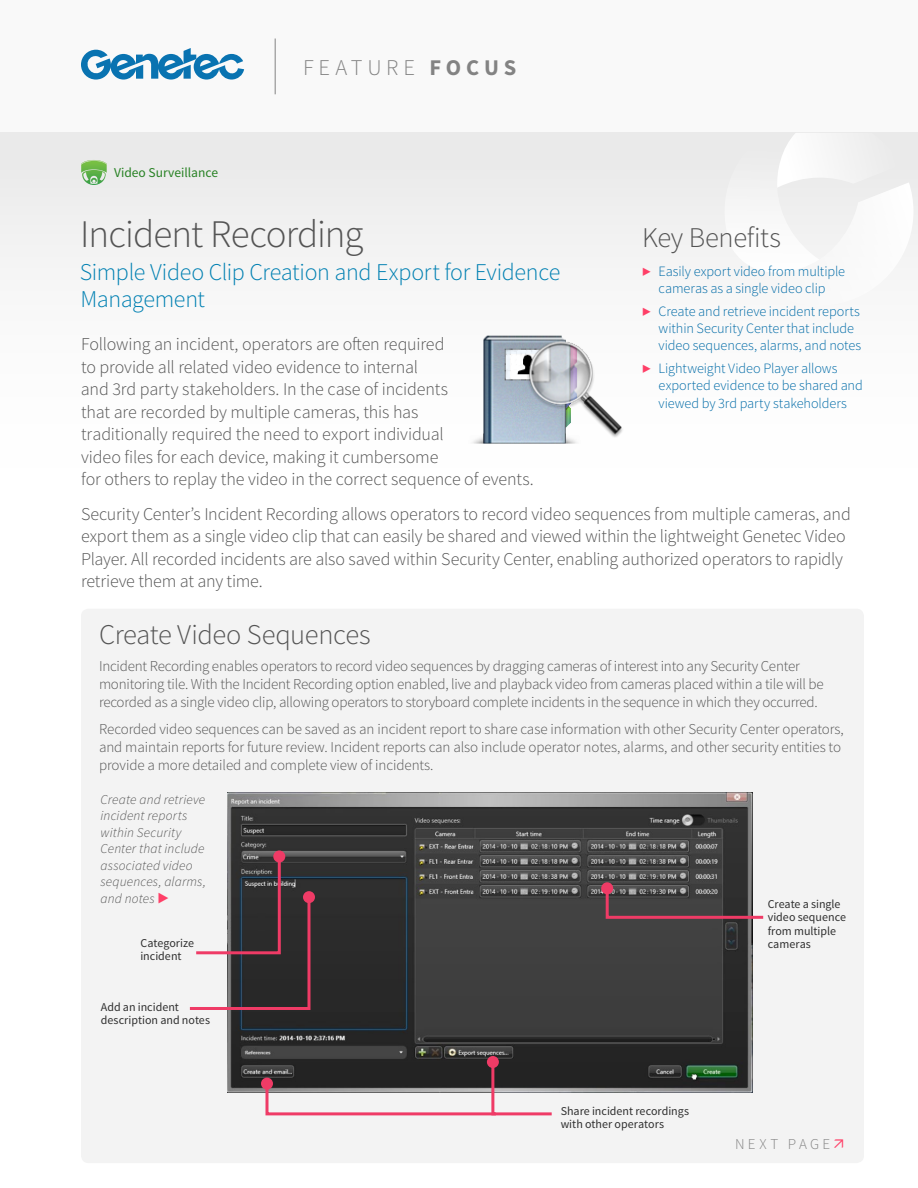
<style>
.page{position:relative;width:918px;height:1188px;background:#fff}
.page>*{position:absolute;margin:0;border:0;box-sizing:border-box;transform-origin:0 0}
.FF_Title{font:300 39px "Source Sans Pro";letter-spacing:-.025em;color:#545454}
.Section_Title{font:300 28.5px "Source Sans Pro";letter-spacing:-.015em;color:#545454}
.FF_Subtitle{font:300 24px/27px "Source Sans Pro";letter-spacing:-.015em;color:#0080b2}
.t1{font:300 22.5px "Source Sans Pro";letter-spacing:.21em;color:#838383}
.FF_Description_Text{font:300 18px/22.5px "Source Sans Pro";letter-spacing:-.01em;color:#545454}
.Sample_Apps_-_Body_t{font:300 15px/18px "Source Sans Pro";letter-spacing:-.015em;color:#545454}
.t2{font:300 15px "Source Sans Pro";letter-spacing:.22em;color:#838383}
.t3{font:300 14.25px/17.1px "Source Sans Pro";letter-spacing:-.005em;color:#006ba7}
.Diagram-Caption_Text{font:italic 300 13.5px/16.5px "Source Sans Pro";letter-spacing:.01em;color:#545454}
.Category-Video_Surve{font:13.5px "Source Sans Pro";color:#278123}
.Caption_Callout{font:12px/13.5px "Source Sans Pro";color:#303030}
.s1{font-weight:700}
.s2{font-weight:600;font-size:15px;color:#ff3f67}
.s3{font-size:21px;color:#ff3f67}
</style>
<div class="page">
<div style="left:0;top:0;width:918px;height:133px;background:#f9f9f9"></div>
<div style="left:0;top:133px;width:918px;height:1055px;background:linear-gradient(to bottom,#f5f5f5,#fff)"></div>
<svg style="left:714px;top:133px;width:200px;height:184px"></svg>
<div style="left:81px;top:609px;width:783px;height:554px;background:#f3f3f3;border-radius:8px"></div>
<svg style="left:81px;top:48px;width:163px;height:32px"></svg>
<hr style="left:275px;top:39px;width:1px;height:55px;background:#838383">
<svg style="left:81px;top:159px;width:26px;height:26px"></svg>
<img style="left:468px;top:316px;width:155px;height:136px">
<img style="left:228px;top:793px;width:525px;height:299px">
<svg style="left:604px;top:885px;width:160px;height:35px;background:#614f54"></svg>
<div style="left:601px;top:882px;width:12px;height:12px;background:#ef3b66;border-radius:50%"></div>
<div style="left:261px;top:1078px;width:12px;height:12px;background:#ef3b66;border-radius:50%"></div>
<svg style="left:264px;top:1059px;width:291px;height:57px"></svg>
<div style="left:487px;top:1056px;width:12px;height:12px;background:#ef3b66;border-radius:50%"></div>
<div style="left:273px;top:851px;width:12px;height:12px;background:#ef3b66;border-radius:50%"></div>
<svg style="left:189px;top:854px;width:123px;height:157px"></svg>
<div style="left:303px;top:891px;width:12px;height:12px;background:#ef3b66;border-radius:50%"></div>
<p class="Category-Video_Surve" style="left:114px;top:164px;width:105px">Video Surveillance</p>
<p class="t1" style="left:303px;top:54px;width:215px">FEATURE <span class="s1">FOCUS</span></p>
<p class="FF_Title" style="left:80px;top:210px;width:285px">Incident Recording</p>
<p class="FF_Subtitle" style="left:80px;top:258px;width:482px">Simple Video Clip Creation and Export for Evidence<br>Management</p>
<p class="FF_Description_Text" style="left:81px;top:333px;width:455px">Following an incident, operators are often required<br>to provide all related video evidence to internal<br>and 3rd party stakeholders. In the case of incidents<br>that are recorded by multiple cameras, this has<br>traditionally required the need to export individual<br>video files for each device, making it cumbersome<br>for others to replay the video in the correct sequence of events.</p>
<p class="Section_Title" style="left:642px;top:220px;width:140px">Key Benefits</p>
<p class="t3" style="left:642px;top:263px;width:205px;text-align:center"><span class="s2">▶</span> Easily export video from multiple cameras as a single video clip</p>
<p class="t3" style="left:659px;top:303px;width:204px;text-indent:-16px"><span class="s2">▶</span> Create and retrieve incident reports within Security Center that include video sequences, alarms, and notes</p>
<p class="t3" style="left:659px;top:360px;width:206px;text-indent:-16px"><span class="s2">▶</span> Lightweight Video Player allows exported evidence to be shared and viewed by 3rd party stakeholders</p>
<p class="FF_Description_Text" style="left:81px;top:503px;width:771px">Security Center’s Incident Recording allows operators to record video sequences from multiple cameras, and export them as a single video clip that can easily be shared and viewed within the lightweight Genetec Video Player. All recorded incidents are also saved within Security Center, enabling authorized operators to rapidly retrieve them at any time.</p>
<p class="Section_Title" style="left:99px;top:617px;width:273px">Create Video Sequences</p>
<p class="Sample_Apps_-_Body_t" style="left:99px;top:657px;width:726px">Incident Recording enables operators to record video sequences by dragging cameras of interest into any Security Center monitoring tile. With the Incident Recording option enabled, live and playback video from cameras placed within a tile will be recorded as a single video clip, allowing operators to storyboard complete incidents in the sequence in which they occurred.</p>
<p class="Sample_Apps_-_Body_t" style="left:99px;top:720px;width:746px">Recorded video sequences can be saved as an incident report to share case information with other Security Center operators, and maintain reports for future review. Incident reports can also include operator notes, alarms, and other security entities to provide a more detailed and complete view of incidents.</p>
<p class="Diagram-Caption_Text" style="left:101px;top:791px;width:107px">Create and retrieve incident reports within Security<br>Center that include associated video sequences, alarms, and notes <span class="s3">▶</span></p>
<p class="Caption_Callout" style="left:768px;top:897px;width:80px">Create a single video sequence from multiple cameras</p>
<p class="Caption_Callout" style="left:140px;top:936px;width:55px">Categorize incident</p>
<p class="Caption_Callout" style="left:101px;top:1000px;width:111px">Add an incident description and notes</p>
<p class="Caption_Callout" style="left:561px;top:1104px;width:130px">Share incident recordings with other operators</p>
<p class="t2" style="left:735px;top:1135px;width:97px">NEXT PAGE</p>
</div>
